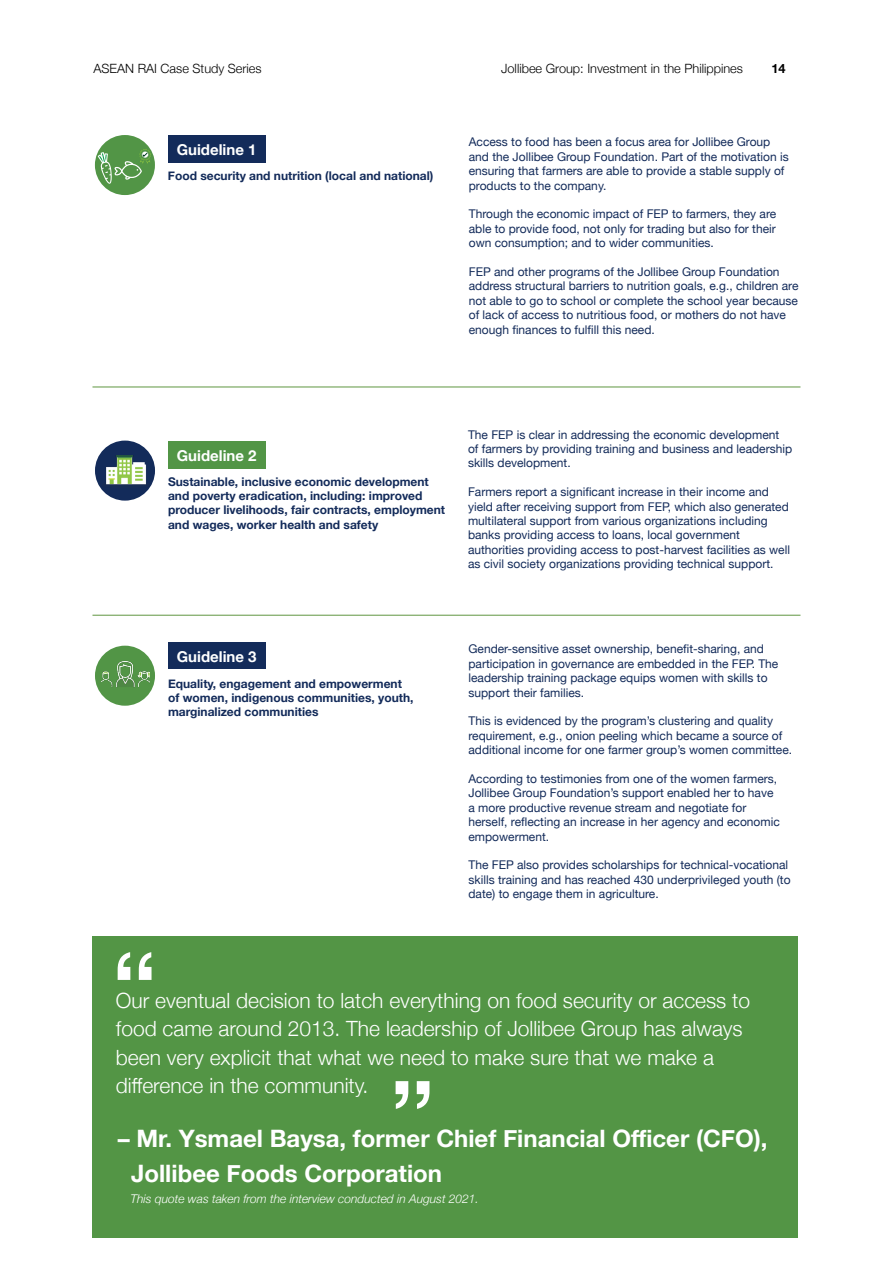
<style>
.page{position:relative;width:893px;height:1263px;background:#fff}
.page>*{position:absolute;margin:0;border:0;box-sizing:border-box;transform-origin:0 0}
.t1{font:700 24px/35.5px "Helvetica Neue";color:#fff}
.t2{font:300 21px/28.5px "Helvetica Neue";color:#fff}
.t3{font:700 15px "Helvetica Neue";color:#fff}
.t4{font:300 12.75px "Helvetica Neue";color:#000}
.t5{font:700 12.75px "Helvetica Neue";color:#000}
.t6{font:12px/14.4px "Helvetica Neue";color:#132b5a}
.t7{font:700 12px/14.4px "Helvetica Neue";color:#132b5a}
.t8{font:italic 300 12px "Helvetica Neue";color:#fff}
</style>
<div class="page">
<div style="left:168px;top:441px;width:97px;height:27px;background:#529546"></div>
<div style="left:95px;top:441px;width:60px;height:60px;background:#132b5a;border-radius:50%"></div>
<img style="left:106px;top:455px;width:44px;height:33px">
<div style="left:168px;top:135px;width:97px;height:28px;background:#132b5a"></div>
<div style="left:95px;top:135px;width:60px;height:60px;background:#529546;border-radius:50%"></div>
<div style="left:168px;top:642px;width:97px;height:27px;background:#132b5a"></div>
<div style="left:95px;top:646px;width:60px;height:60px;background:#529546;border-radius:50%"></div>
<img style="left:102px;top:645px;width:47px;height:58px">
<hr style="left:92px;top:615px;width:708px;height:1px;background:#5f9641">
<hr style="left:92px;top:387px;width:708px;height:1px;background:#5f9641">
<svg style="left:98px;top:149px;width:53px;height:35px"></svg>
<div style="left:92px;top:935px;width:706px;height:302px;background:#539545"></div>
<svg style="left:118px;top:952px;width:34px;height:28px"></svg>
<svg style="left:396px;top:1081px;width:33px;height:28px"></svg>
<p class="t4" style="left:94px;top:58px;width:170px">ASEAN RAI Case Study Series</p>
<p class="t4" style="left:501px;top:58px;width:243px">Jollibee Group: Investment in the Philippines</p>
<p class="t5" style="left:771px;top:59px;width:16px">14</p>
<p class="t3" style="left:177px;top:138px;width:81px">Guideline 1</p>
<p class="t7" style="left:168px;top:169px;width:267px">Food security and nutrition (local and national)</p>
<p class="t6" style="left:469px;top:136px;width:321px">Access to food has been a focus area for Jollibee Group and the Jollibee Group Foundation. Part of the motivation is ensuring that farmers are able to provide a stable supply of products to the company.</p>
<p class="t6" style="left:469px;top:208px;width:309px;text-align:justify">Through the economic impact of FEP to farmers, they are able to provide food, not only for trading but also for their own consumption; and to wider communities.</p>
<p class="t6" style="left:469px;top:265px;width:331px">FEP and other programs of the Jollibee Group Foundation address structural barriers to nutrition goals, e.g., children are not able to go to school or complete the school year because of lack of access to nutritious food, or mothers do not have enough finances to fulfill this need.</p>
<p class="t3" style="left:177px;top:444px;width:81px">Guideline 2</p>
<p class="t7" style="left:168px;top:474px;width:279px">Sustainable, inclusive economic development and poverty eradication, including: improved producer livelihoods, fair contracts, employment and wages, worker health and safety</p>
<p class="t6" style="left:468px;top:428px;width:326px">The FEP is clear in addressing the economic development of farmers by providing training and business and leadership skills development.</p>
<p class="t6" style="left:468px;top:485px;width:324px">Farmers report a significant increase in their income and yield after receiving support from FEP, which also generated multilateral support from various organizations including banks providing access to loans, local government authorities providing access to post-harvest facilities as well as civil society organizations providing technical support.</p>
<p class="t3" style="left:177px;top:645px;width:81px">Guideline 3</p>
<p class="t7" style="left:168px;top:676px;width:247px">Equality, engagement and empowerment of women, indigenous communities, youth, marginalized communities</p>
<p class="t6" style="left:468px;top:643px;width:311px">Gender-sensitive asset ownership, benefit-sharing, and participation in governance are embedded in the FEP. The leadership training package equips women with skills to support their families.</p>
<p class="t6" style="left:468px;top:715px;width:325px">This is evidenced by the program’s clustering and quality requirement, e.g., onion peeling which became a source of additional income for one farmer group’s women committee.</p>
<p class="t6" style="left:468px;top:772px;width:313px">According to testimonies from one of the women farmers, Jollibee Group Foundation’s support enabled her to have a more productive revenue stream and negotiate for herself, reflecting an increase in her agency and economic empowerment.</p>
<p class="t6" style="left:468px;top:859px;width:324px">The FEP also provides scholarships for technical-vocational skills training and has reached 430 underprivileged youth (to date) to engage them in agriculture.</p>
<h2 class="t2" style="left:116px;top:984px;width:636px">Our eventual decision to latch everything on food security or access to food came around 2013. The leadership of Jollibee Group has always been very explicit that what we need to make sure that we make a difference in the community.</h2>
<h1 class="t1" style="left:131px;top:1121px;width:638px;text-indent:-13px">– Mr. Ysmael Baysa, former Chief Financial Officer (CFO),<br>Jollibee Foods Corporation</h1>
<p class="t8" style="left:130px;top:1189px;width:350px">This quote was taken from the interview conducted in August 2021.</p>
</div>
